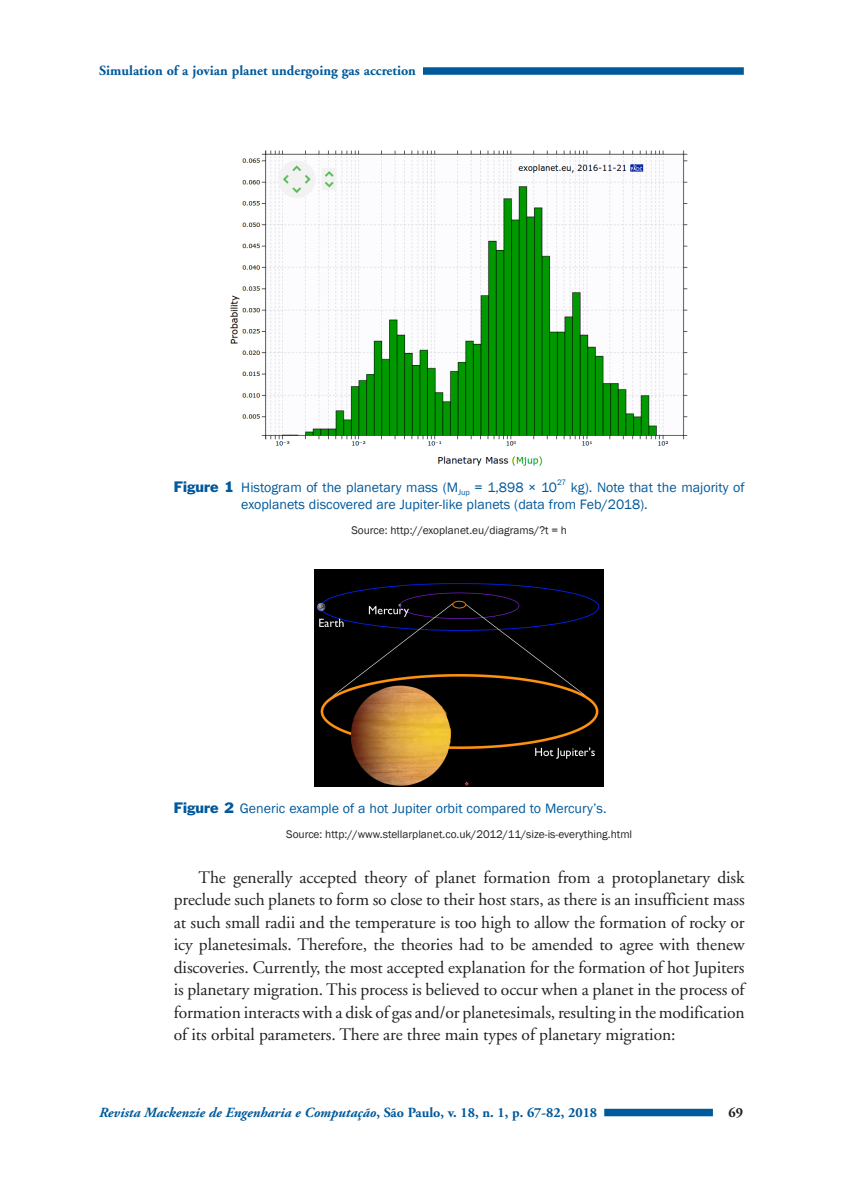
<style>
.page{position:relative;width:844px;height:1191px;background:#fff}
.page>*{position:absolute;margin:0;border:0;box-sizing:border-box;transform-origin:0 0}
.t1{font:17.5px/22.4px "Adobe Garamond";letter-spacing:-.005em;color:#231f20;text-align:justify}
.t2{font:14px/16.8px "Franklin Gothic";color:#00599b}
.t3{font:italic 700 14px "Adobe Garamond Pro";color:#00599b}
.t4{font:700 14px "Adobe Garamond";color:#00599b}
.t5{font:700 14px "Adobe Garamond";color:#231f20}
.t6{font:11.38px "Franklin Gothic";color:#231f20}
.t7{font:8.05px "Franklin Gothic";color:#00599b}
.s1{font-style:inherit}
.s2{font-style:normal}
</style>
<div class="page">
<div style="left:423px;top:67px;width:320px;height:8px;background:#00599b"></div>
<div style="left:604px;top:1108px;width:108px;height:8px;background:#00599b"></div>
<img style="left:230px;top:150px;width:458px;height:316px">
<img style="left:314px;top:570px;width:290px;height:216px">
<p class="t4" style="left:99px;top:63px;width:318px">Simulation of a jovian planet undergoing gas accretion</p>
<p class="t2" style="left:174px;top:479px;width:384px"><span class="s1">Figure 1</span> Histogram of the planetary mass (M<sub>Jup</sub> = 1,898 × 10</p>
<p class="t7" style="left:557px;top:477px;width:11px">27</p>
<p class="t2" style="left:241px;top:479px;width:504px;text-indent:329px">kg). Note that the majority of exoplanets discovered are Jupiter-like planets (data from Feb/2018).</p>
<p class="t6" style="left:351px;top:523px;width:217px">Source: http://exoplanet.eu/diagrams/?t = h</p>
<p class="t2" style="left:174px;top:800px;width:434px"><span class="s1">Figure 2</span> Generic example of a hot Jupiter orbit compared to Mercury’s.</p>
<p class="t6" style="left:286px;top:827px;width:347px">Source: http://www.stellarplanet.co.uk/2012/11/size-is-everything.html</p>
<p class="t1" style="left:174px;top:866px;width:572px;text-indent:25px">The generally accepted theory of planet formation from a protoplanetary disk preclude such planets to form so close to their host stars, as there is an insufficient mass at such small radii and the temperature is too high to allow the formation of rocky or icy planetesimals. Therefore, the theories had to be amended to agree with thenew discoveries. Currently, the most accepted explanation for the formation of hot Jupiters is planetary migration. This process is believed to occur when a planet in the process of formation interacts with a disk of gas and/or planetesimals, resulting in the modification of its orbital parameters. There are three main types of planetary migration:</p>
<p class="t3" style="left:99px;top:1104px;width:499px">Revista Mackenzie de Engenharia e Computação<span class="s2">, São Paulo, v. 18, n. 1, p. 67-82, 2018</span></p>
<p class="t5" style="left:728px;top:1104px;width:16px">69</p>
</div>
